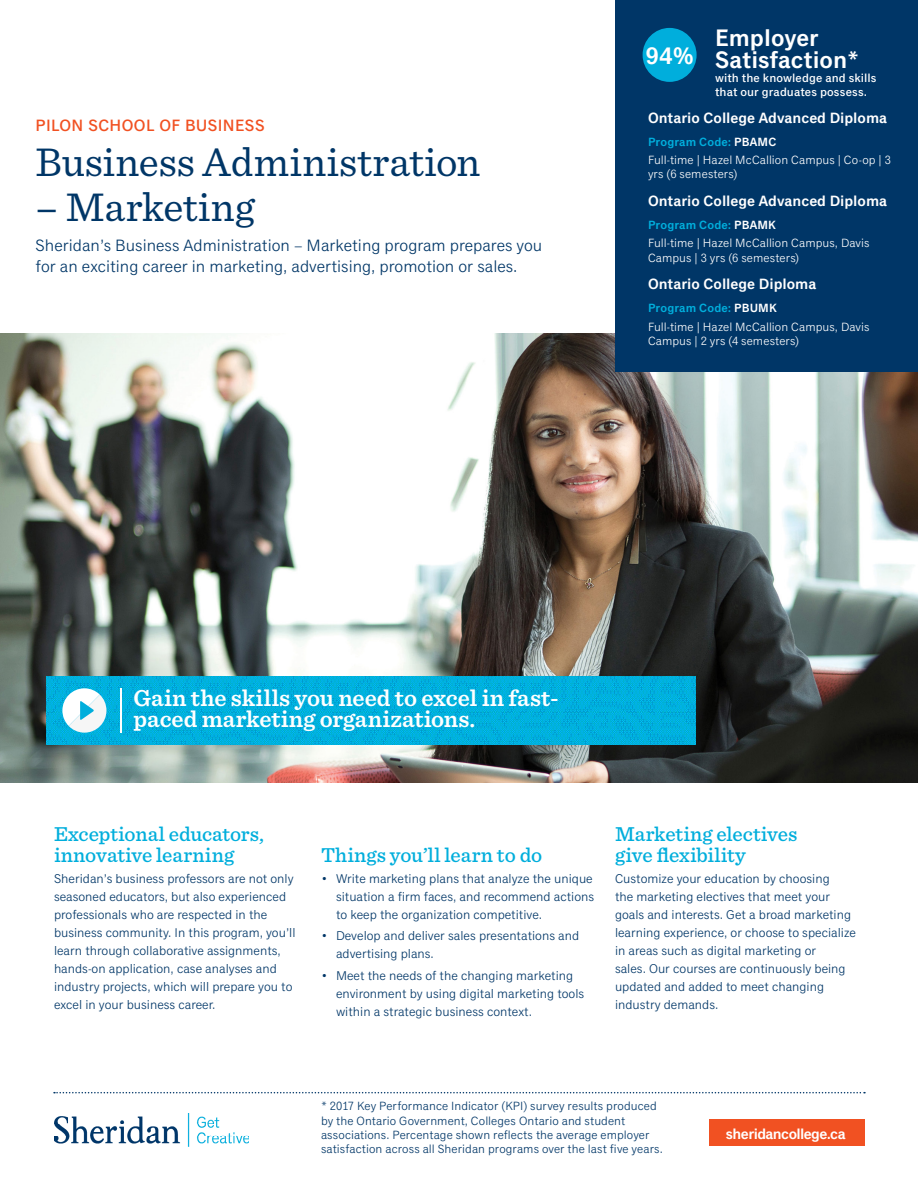
<style>
.page{position:relative;width:918px;height:1188px;background:#fff}
.page>*{position:absolute;margin:0;border:0;box-sizing:border-box;transform-origin:0 0}
.t1{font:42px "Sentinel";color:#003667}
.p_benefit-statement{font:600 24px/21px "Sentinel";color:#fff}
.program_rating_title{font:600 24px/21.6px "Classic Grotesque Pro";color:#fff}
.program_rating{font:600 24px "Classic Grotesque Pro";color:#fff}
.t2{font:500 21px/21px "Sentinel";color:#00aedc}
.p_header-intro{font:16.5px/21px "Classic Grotesque Pro";color:#003667}
.h2_faculty{font:500 16.5px "Classic Grotesque Pro";letter-spacing:.02em;color:#f15122}
.p_meta_credential{font:600 15px "Classic Grotesque Pro";color:#fff}
.p_meta_credential-2{font:600 15px "Classic Grotesque Pro";letter-spacing:-.04em;color:#fff}
.t3{font:12.75px/18px "Classic Grotesque Pro";color:#003667}
.p_admissions{font:12px/14.2px "Classic Grotesque Pro";letter-spacing:.005em;color:#003667}
.p_meta_small{font:12px/14.2px "Classic Grotesque Pro";letter-spacing:.005em;color:#fff}
.p_meta_attributes{font:600 12px "Classic Grotesque Pro";letter-spacing:.01em;color:#00aedc}
.program_rating_subti{font:500 12px/14.2px "Classic Grotesque Pro";letter-spacing:.01em;color:#fff}
.s1{color:#fff}
</style>
<div class="page">
<img style="left:54px;top:1114px;width:195px;height:33px">
<svg style="left:54px;top:1092px;width:811px;height:1px"></svg>
<div style="left:710px;top:1120px;width:155px;height:26px;background:#f15122"></div>
<img style="left:0;top:333px;width:918px;height:450px">
<img style="left:46px;top:676px;width:649px;height:69px">
<hr style="left:120px;top:688px;width:2px;height:45px;background:#fff">
<svg style="left:62px;top:688px;width:44px;height:45px"></svg>
<div style="left:615px;top:0;width:303px;height:372px;background:#003667"></div>
<div style="left:643px;top:28px;width:54px;height:54px;background:#00aedc;border-radius:50%"></div>
<p class="h2_faculty" style="left:36px;top:116px;width:231px">PILON SCHOOL OF BUSINESS</p>
<p class="t1" style="left:36px;top:131px;width:446px">Business Administration</p>
<p class="t1" style="left:36px;top:176px;width:221px">– Marketing</p>
<p class="p_header-intro" style="left:36px;top:235px;width:508px">Sheridan’s Business Administration – Marketing program prepares you for an exciting career in marketing, advertising, promotion or sales.</p>
<p class="program_rating" style="left:645px;top:42px;width:50px">94%</p>
<p class="program_rating_title" style="left:715px;top:29px;width:146px">Employer<br>Satisfaction*</p>
<p class="program_rating_subti" style="left:715px;top:71px;width:163px">with the knowledge and skills that our graduates possess.</p>
<p class="p_meta_credential" style="left:648px;top:109px;width:241px">Ontario College Advanced Diploma</p>
<p class="p_meta_attributes" style="left:648px;top:135px;width:130px">Program Code: <span class="s1">PBAMC</span></p>
<p class="p_meta_small" style="left:648px;top:153px;width:244px">Full-time | Hazel McCallion Campus | Co-op | 3 yrs (6 semesters)</p>
<p class="p_meta_credential" style="left:648px;top:192px;width:241px">Ontario College Advanced Diploma</p>
<p class="p_meta_attributes" style="left:648px;top:218px;width:130px">Program Code: <span class="s1">PBAMK</span></p>
<p class="p_meta_small" style="left:648px;top:237px;width:223px">Full-time | Hazel McCallion Campus, Davis<br>Campus | 3 yrs (6 semesters)</p>
<p class="p_meta_credential" style="left:648px;top:276px;width:170px">Ontario College Diploma</p>
<p class="p_meta_attributes" style="left:648px;top:301px;width:130px">Program Code: <span class="s1">PBUMK</span></p>
<p class="p_meta_small" style="left:648px;top:320px;width:223px">Full-time | Hazel McCallion Campus, Davis<br>Campus | 2 yrs (4 semesters)</p>
<p class="p_benefit-statement" style="left:134px;top:687px;width:427px">Gain the skills you need to excel in fast&shy;paced marketing organizations.</p>
<p class="t2" style="left:54px;top:822px;width:212px">Exceptional educators, innovative learning</p>
<p class="t3" style="left:54px;top:870px;width:243px">Sheridan’s business professors are not only seasoned educators, but also experienced professionals who are respected in the business community. In this program, you’ll learn through collaborative assignments, hands-on application, case analyses and industry projects, which will prepare you to excel in your business career.</p>
<p class="t2" style="left:321px;top:843px;width:223px">Things you’ll learn to do</p>
<p class="t3" style="left:336px;top:870px;width:260px;text-align:justify;text-indent:-15px">• Write marketing plans that analyze the unique situation a firm faces, and recommend actions to keep the organization competitive.</p>
<p class="t3" style="left:336px;top:927px;width:245px;text-indent:-15px">• Develop and deliver sales presentations and advertising plans.</p>
<p class="t3" style="left:336px;top:967px;width:250px;text-indent:-15px">• Meet the needs of the changing marketing environment by using digital marketing tools within a strategic business context.</p>
<p class="t2" style="left:615px;top:822px;width:184px">Marketing electives give flexibility</p>
<p class="t3" style="left:615px;top:870px;width:243px">Customize your education by choosing<br>the marketing electives that meet your goals and interests. Get a broad marketing learning experience, or choose to specialize in areas such as digital marketing or<br>sales. Our courses are continuously being updated and added to meet changing industry demands.</p>
<p class="p_admissions" style="left:321px;top:1100px;width:343px">* 2017 Key Performance Indicator (KPI) survey results produced by the Ontario Government, Colleges Ontario and student associations. Percentage shown reflects the average employer satisfaction across all Sheridan programs over the last five years.</p>
<p class="p_meta_credential-2" style="left:726px;top:1125px;width:121px">sheridancollege.ca</p>
</div>
